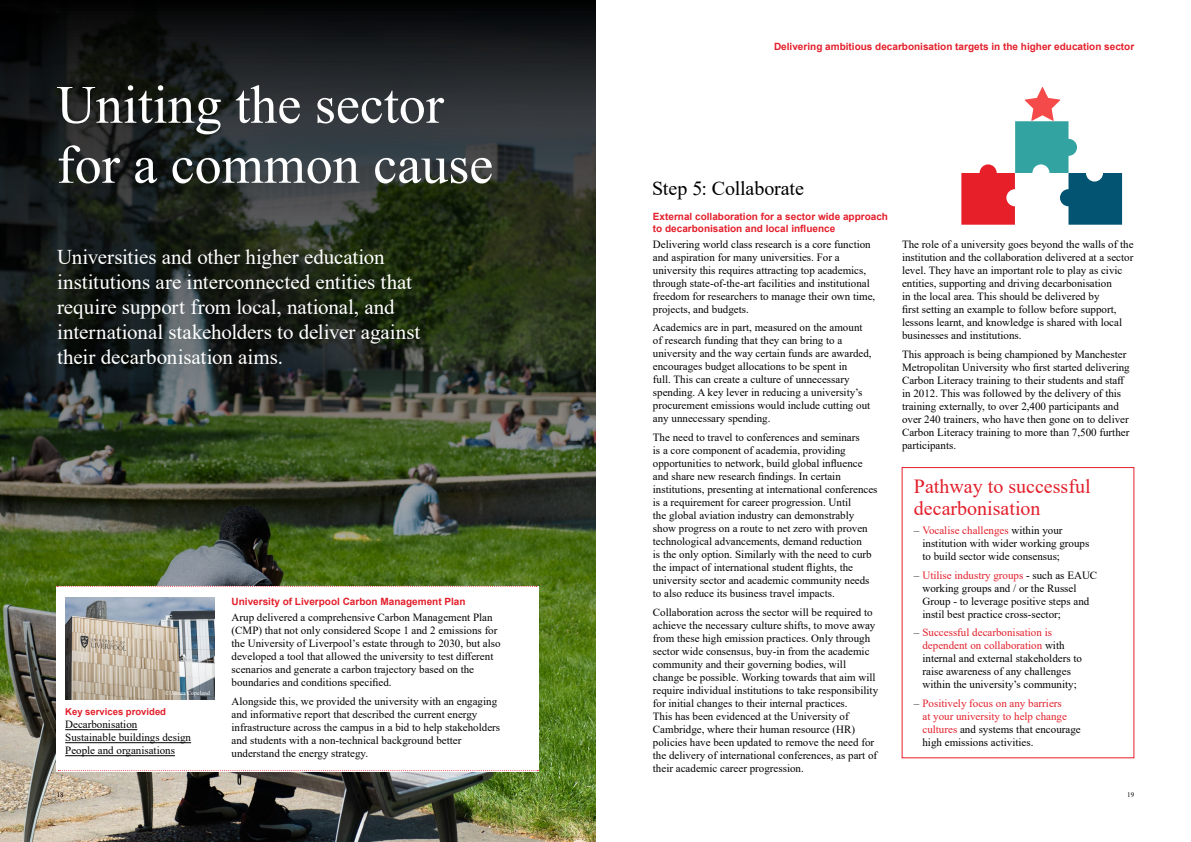
<style>
.page{position:relative;width:1191px;height:842px;background:#fff}
.page>*{position:absolute;margin:0;border:0;box-sizing:border-box;transform-origin:0 0}
.t1{font:54px/60px "Times New Roman";color:#fff}
.t2{font:21px/25px "Times New Roman";letter-spacing:-.005em;color:#fff}
.t3{font:20px/22px "Times New Roman";color:#e31f2b}
.t4{font:20px "Times New Roman";letter-spacing:-.005em;color:#000}
.t5{font:11px/13px "Times New Roman";color:#000}
.t6{font:11px/13px "Times New Roman";color:#e31f2b}
.t7{font:700 10px/12px "Arial";color:#e31f2b}
.t8{font:700 9.5px "Arial";color:#e31f2b}
.t9{font:7px "Times New Roman";color:#000}
.t10{font:6px "Times New Roman";color:#fff}
.s1{color:#e31f2b}
.s2{color:#000}
</style>
<div class="page">
<img style="left:0;top:0;width:595px;height:842px">
<svg style="left:961px;top:87px;width:161px;height:138px"></svg>
<div style="left:56px;top:586px;width:483px;height:185px;background:#fff"></div>
<svg style="left:57px;top:586px;width:480px;height:1px"></svg>
<img style="left:65px;top:598px;width:149px;height:101px">
<svg style="left:58px;top:770px;width:480px;height:1px"></svg>
<hr style="left:65px;top:729px;width:72px;height:1px;background:#000">
<hr style="left:65px;top:742px;width:126px;height:1px;background:#000">
<hr style="left:65px;top:755px;width:110px;height:1px;background:#000">
<h1 class="t1" style="left:57px;top:73px;width:438px">Uniting the sector for a common cause</h1>
<h2 class="t2" style="left:57px;top:244px;width:365px">Universities and other higher education institutions are interconnected entities that require support from local, national, and international stakeholders to deliver against their decarbonisation aims.</h2>
<p class="t10" style="left:165px;top:689px;width:47px">© James Copeland</p>
<p class="t8" style="left:65px;top:705px;width:102px">Key services provided</p>
<p class="t5" style="left:65px;top:717px;width:127px">Decarbonisation<br>Sustainable buildings design<br>People and organisations</p>
<p class="t9" style="left:57px;top:789px;width:8px">18</p>
<p class="t7" style="left:231px;top:596px;width:235px">University of Liverpool Carbon Management Plan</p>
<p class="t5" style="left:231px;top:611px;width:270px">Arup delivered a comprehensive Carbon Management Plan (CMP) that not only considered Scope 1 and 2 emissions for the University of Liverpool’s estate through to 2030, but also developed a tool that allowed the university to test different scenarios and generate a carbon trajectory based on the boundaries and conditions specified.</p>
<p class="t5" style="left:231px;top:695px;width:270px">Alongside this, we provided the university with an engaging and informative report that described the current energy infrastructure across the campus in a bid to help stakeholders and students with a non-technical background better understand the energy strategy.</p>
<p class="t7" style="left:774px;top:40px;width:362px">Delivering ambitious decarbonisation targets in the higher education sector</p>
<h3 class="t4" style="left:652px;top:175px;width:153px">Step 5: Collaborate</h3>
<p class="t7" style="left:653px;top:210px;width:237px">External collaboration for a sector wide approach to decarbonisation and local influence</p>
<p class="t5" style="left:653px;top:237px;width:224px">Delivering world class research is a core function and aspiration for many universities. For a university this requires attracting top academics, through state-of-the-art facilities and institutional freedom for researchers to manage their own time, projects, and budgets.</p>
<p class="t5" style="left:653px;top:321px;width:220px">Academics are in part, measured on the amount of research funding that they can bring to a university and the way certain funds are awarded, encourages budget allocations to be spent in<br>full. This can create a culture of unnecessary spending. A key lever in reducing a university’s procurement emissions would include cutting out any unnecessary spending.</p>
<p class="t5" style="left:653px;top:430px;width:226px">The need to travel to conferences and seminars<br>is a core component of academia, providing opportunities to network, build global influence and share new research findings. In certain institutions, presenting at international conferences is a requirement for career progression. Until<br>the global aviation industry can demonstrably show progress on a route to net zero with proven technological advancements, demand reduction<br>is the only option. Similarly with the need to curb the impact of international student flights, the university sector and academic community needs to also reduce its business travel impacts.</p>
<p class="t5" style="left:653px;top:605px;width:227px">Collaboration across the sector will be required to achieve the necessary culture shifts, to move away from these high emission practices. Only through sector wide consensus, buy-in from the academic community and their governing bodies, will change be possible. Working towards that aim will require individual institutions to take responsibility for initial changes to their internal practices.<br>This has been evidenced at the University of Cambridge, where their human resource (HR) policies have been updated to remove the need for the delivery of international conferences, as part of their academic career progression.</p>
<p class="t5" style="left:902px;top:238px;width:233px">The role of a university goes beyond the walls of the institution and the collaboration delivered at a sector level. They have an important role to play as civic entities, supporting and driving decarbonisation<br>in the local area. This should be delivered by<br>first setting an example to follow before support, lessons learnt, and knowledge is shared with local businesses and institutions.</p>
<p class="t5" style="left:902px;top:347px;width:229px">This approach is being championed by Manchester Metropolitan University who first started delivering Carbon Literacy training to their students and staff in 2012. This was followed by the delivery of this training externally, to over 2,400 participants and over 240 trainers, who have then gone on to deliver Carbon Literacy training to more than 7,500 further participants.</p>
<h3 class="t3" style="left:914px;top:475px;width:178px">Pathway to successful decarbonisation</h3>
<p class="t5" style="left:922px;top:523px;width:168px;text-indent:-9px">– <span class="s1">Vocalise challenges</span> within your institution with wider working groups to build sector wide consensus;</p>
<p class="t5" style="left:922px;top:568px;width:176px;text-indent:-9px">– <span class="s1">Utilise industry groups</span> - such as EAUC working groups and / or the Russel Group - to leverage positive steps and instil best practice cross-sector;</p>
<p class="t5" style="left:922px;top:626px;width:161px;text-indent:-9px">– <span class="s1">Successful decarbonisation is dependent on collaboration</span> with internal and external stakeholders to raise awareness of any challenges within the university’s community;</p>
<p class="t6" style="left:922px;top:696px;width:160px;text-indent:-9px"><span class="s2">–</span> Positively focus on any barriers<br>at your university to help change cultures <span class="s2">and systems that encourage high emissions activities.</span></p>
<p class="t9" style="left:1127px;top:789px;width:8px">19</p>
</div>
